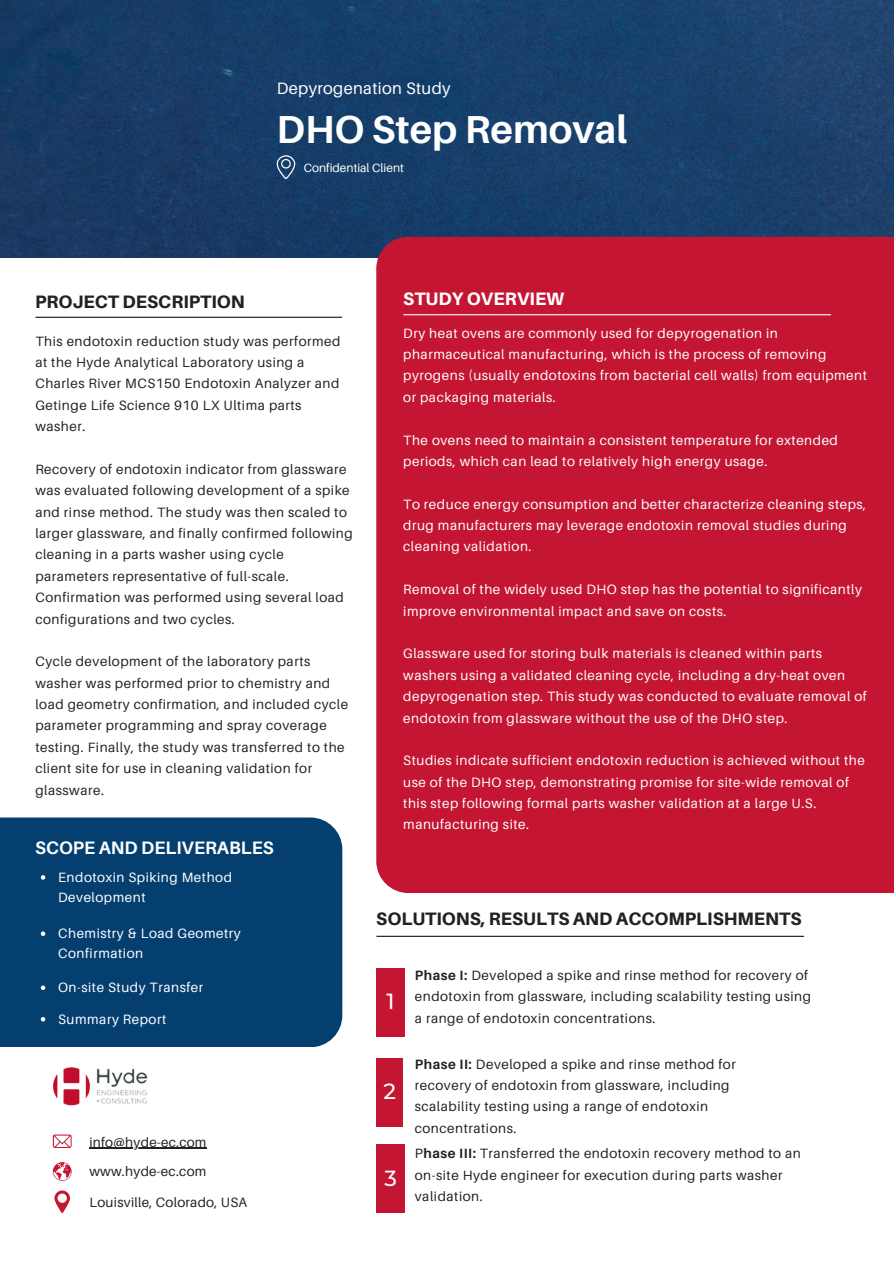
<style>
.page{position:relative;width:894px;height:1264px;background:#fff}
.page>*{position:absolute;margin:0;border:0;box-sizing:border-box;transform-origin:0 0}
.t1{font:700 39px "Aileron";color:#fff}
.t2{font:500 21.75px "Montserrat";color:#fff}
.t3{font:800 18px "Aileron";color:#222}
.t4{font:700 18px "Aileron";color:#fff}
.t5{font:800 18px "Aileron";color:#fff}
.t6{font:16.5px "Aileron";letter-spacing:.02em;color:#fff}
.t7{font:13.5px/21.3px "Aileron";letter-spacing:.04em;color:#222}
.t8{font:13.5px/21.3px "Aileron";letter-spacing:.04em;color:#fff}
.t9{font:13.5px "Aileron";letter-spacing:.02em;color:#222}
.t10{font:12px "Aileron";color:#fff}
.s1{font-weight:700}
</style>
<div class="page">
<img style="left:0;top:0;width:893px;height:257px">
<div style="left:376px;top:967px;width:28px;height:69px;background:#c41532"></div>
<div style="left:376px;top:1057px;width:27px;height:69px;background:#c41532"></div>
<div style="left:376px;top:1144px;width:28px;height:69px;background:#c41532"></div>
<hr style="left:377px;top:935px;width:426px;height:1px;background:#0b1623">
<img style="left:52px;top:1067px;width:96px;height:39px">
<svg style="left:54px;top:1190px;width:16px;height:22px"></svg>
<svg style="left:53px;top:1162px;width:19px;height:18px"></svg>
<svg style="left:53px;top:1134px;width:19px;height:13px"></svg>
<hr style="left:89px;top:1147px;width:118px;height:1px;background:#222">
<hr style="left:36px;top:317px;width:306px;height:1px;background:#0b1623">
<div style="left:376px;top:237px;width:517px;height:655px;background:#c41532"></div>
<hr style="left:403px;top:314px;width:427px;height:1px;background:#fff">
<div style="left:0;top:817px;width:342px;height:230px;background:#043f70"></div>
<svg style="left:41px;top:875px;width:4px;height:4px"></svg>
<svg style="left:41px;top:931px;width:4px;height:5px"></svg>
<svg style="left:41px;top:985px;width:4px;height:5px"></svg>
<svg style="left:41px;top:1017px;width:4px;height:4px"></svg>
<svg style="left:276px;top:155px;width:19px;height:24px"></svg>
<p class="t6" style="left:277px;top:78px;width:175px">Depyrogenation Study</p>
<p class="t1" style="left:276px;top:106px;width:352px">DHO Step Removal</p>
<p class="t10" style="left:303px;top:160px;width:102px">Confidential Client</p>
<h4 class="t3" style="left:35px;top:290px;width:211px">PROJECT DESCRIPTION</h4>
<h4 class="t5" style="left:403px;top:288px;width:162px">STUDY OVERVIEW</h4>
<h4 class="t7" style="left:35px;top:330px;width:306px">This endotoxin reduction study was performed at the Hyde Analytical Laboratory using a Charles River MCS150 Endotoxin Analyzer and Getinge Life Science 910 LX Ultima parts washer.</h4>
<h4 class="t7" style="left:35px;top:458px;width:319px">Recovery of endotoxin indicator from glassware was evaluated following development of a spike and rinse method. The study was then scaled to larger glassware, and finally confirmed following cleaning in a parts washer using cycle parameters representative of full-scale.<br>Confirmation was performed using several load configurations and two cycles.</h4>
<h4 class="t7" style="left:35px;top:650px;width:314px">Cycle development of the laboratory parts washer was performed prior to chemistry and load geometry confirmation, and included cycle parameter programming and spray coverage testing. Finally, the study was transferred to the client site for use in cleaning validation for glassware.</h4>
<p class="t4" style="left:35px;top:836px;width:240px">SCOPE AND DELIVERABLES</p>
<h4 class="t8" style="left:58px;top:866px;width:175px;line-height:20.2px">Endotoxin Spiking Method<br>Development</h4>
<h4 class="t8" style="left:58px;top:923px;width:184px;line-height:20.2px">Chemistry &amp; Load Geometry<br>Confirmation</h4>
<h4 class="t8" style="left:58px;top:976px;width:147px">On-site Study Transfer</h4>
<h2 class="t8" style="left:58px;top:1008px;width:110px">Summary Report</h2>
<p class="t9" style="left:89px;top:1133px;width:119px">info@hyde-ec.com</p>
<p class="t9" style="left:89px;top:1162px;width:119px">www.hyde-ec.com</p>
<h2 class="t9" style="left:89px;top:1194px;width:159px">Louisville, Colorado, USA</h2>
<p class="t8" style="left:403px;top:322px;width:465px">Dry heat ovens are commonly used for depyrogenation in pharmaceutical manufacturing, which is the process of removing pyrogens (usually endotoxins from bacterial cell walls) from equipment or packaging materials.</p>
<p class="t8" style="left:403px;top:429px;width:436px">The ovens need to maintain a consistent temperature for extended periods, which can lead to relatively high energy usage.</p>
<p class="t8" style="left:403px;top:493px;width:464px">To reduce energy consumption and better characterize cleaning steps, drug manufacturers may leverage endotoxin removal studies during cleaning validation.</p>
<h2 class="t8" style="left:403px;top:578px;width:460px">Removal of the widely used DHO step has the potential to significantly improve environmental impact and save on costs.</h2>
<p class="t8" style="left:403px;top:642px;width:465px">Glassware used for storing bulk materials is cleaned within parts washers using a validated cleaning cycle, including a dry-heat oven depyrogenation step. This study was conducted to evaluate removal of endotoxin from glassware without the use of the DHO step.</p>
<h4 class="t8" style="left:403px;top:749px;width:463px">Studies indicate sufficient endotoxin reduction is achieved without the use of the DHO step, demonstrating promise for site-wide removal of this step following formal parts washer validation at a large U.S. manufacturing site.</h4>
<h2 class="t3" style="left:376px;top:907px;width:426px">SOLUTIONS, RESULTS AND ACCOMPLISHMENTS</h2>
<p class="t2" style="left:386px;top:987px;width:10px">1</p>
<h3 class="t2" style="left:383px;top:1077px;width:14px">2</h3>
<h1 class="t2" style="left:384px;top:1164px;width:14px">3</h1>
<h4 class="t7" style="left:414px;top:964px;width:397px"><span class="s1">Phase I:</span> Developed a spike and rinse method for recovery of endotoxin from glassware, including scalability testing using a range of endotoxin concentrations.</h4>
<p class="t7" style="left:414px;top:1052px;width:322px"><span class="s1">Phase II:</span> Developed a spike and rinse method for recovery of endotoxin from glassware, including scalability testing using a range of endotoxin concentrations.</p>
<p class="t7" style="left:414px;top:1142px;width:387px">P<span class="s1">hase III:</span> Transferred the endotoxin recovery method to an on-site Hyde engineer for execution during parts washer validation.</p>
</div>
